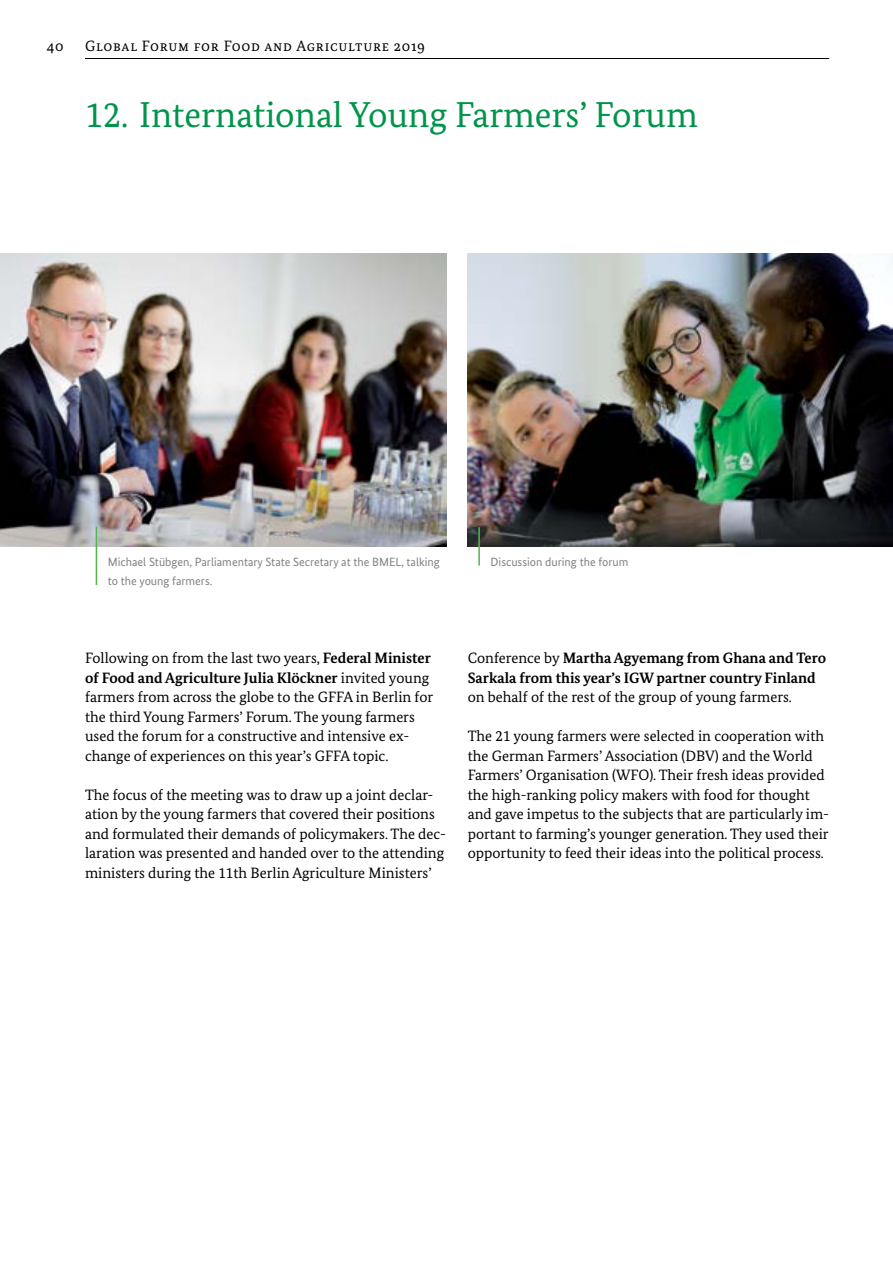
<style>
.page{position:relative;width:893px;height:1263px;background:#fff}
.page>*{position:absolute;margin:0;border:0;box-sizing:border-box;transform-origin:0 0}
.t1{font:36px "Bundes Serif";letter-spacing:-.04em;color:#00944a}
.t2{font:15px/19.5px "Bundes Serif";color:#000}
.t3{font:700 15px/19.5px "Bundes Serif";color:#000}
.t4{font:15px "Bundes Serif";letter-spacing:.05em;color:#000}
.t5{font:12px/19.5px "Bundes Sans";color:#808285}
.s1{font-weight:700}
.s2{font-weight:400}
</style>
<div class="page">
<hr style="left:85px;top:58px;width:744px;height:1px;background:#000">
<img style="left:0;top:254px;width:446px;height:292px">
<img style="left:468px;top:254px;width:425px;height:292px">
<hr style="left:478px;top:527px;width:2px;height:39px;background:#50b848">
<hr style="left:96px;top:527px;width:1px;height:58px;background:#50b848">
<p class="t2" style="left:47px;top:36px;width:18px">40</p>
<p class="t4" style="left:85px;top:36px;width:341px">Global Forum for Food and Agriculture 2019</p>
<h1 class="t1" style="left:85px;top:92px;width:614px">12. International Young Farmers’ Forum</h1>
<p class="t5" style="left:108px;top:552px;width:334px">Michael Stübgen, Parliamentary State Secretary at the BMEL, talking to the young farmers.</p>
<p class="t5" style="left:490px;top:552px;width:139px">Discussion during the forum</p>
<p class="t2" style="left:85px;top:648px;width:350px">Following on from the last two years, <span class="s1">Federal Minister of Food and Agriculture Julia Klöckner</span> invited young farmers from across the globe to the GFFA in Berlin for the third Young Farmers’ Forum. The young farmers used the forum for a constructive and intensive ex&shy;change of experiences on this year’s GFFA topic.</p>
<p class="t2" style="left:85px;top:784px;width:363px">The focus of the meeting was to draw up a joint declar&shy;ation by the young farmers that covered their positions and formulated their demands of policymakers. The dec&shy;laration was presented and handed over to the attending ministers during the 11th Berlin Agriculture Ministers’</p>
<p class="t3" style="left:468px;top:648px;width:360px"><span class="s2">Conference by</span> Martha Agyemang from Ghana and Tero<br>Sarkala from this year’s IGW partner country Finland <span class="s2">on behalf of the rest of the group of young farmers.</span></p>
<p class="t2" style="left:468px;top:726px;width:363px">The 21 young farmers were selected in cooperation with the German Farmers’ Association (DBV) and the World Farmers’ Organisation (WFO). Their fresh ideas provided the high-ranking policy makers with food for thought and gave impetus to the subjects that are particularly im&shy;portant to farming’s younger generation. They used their opportunity to feed their ideas into the political process.</p>
</div>
